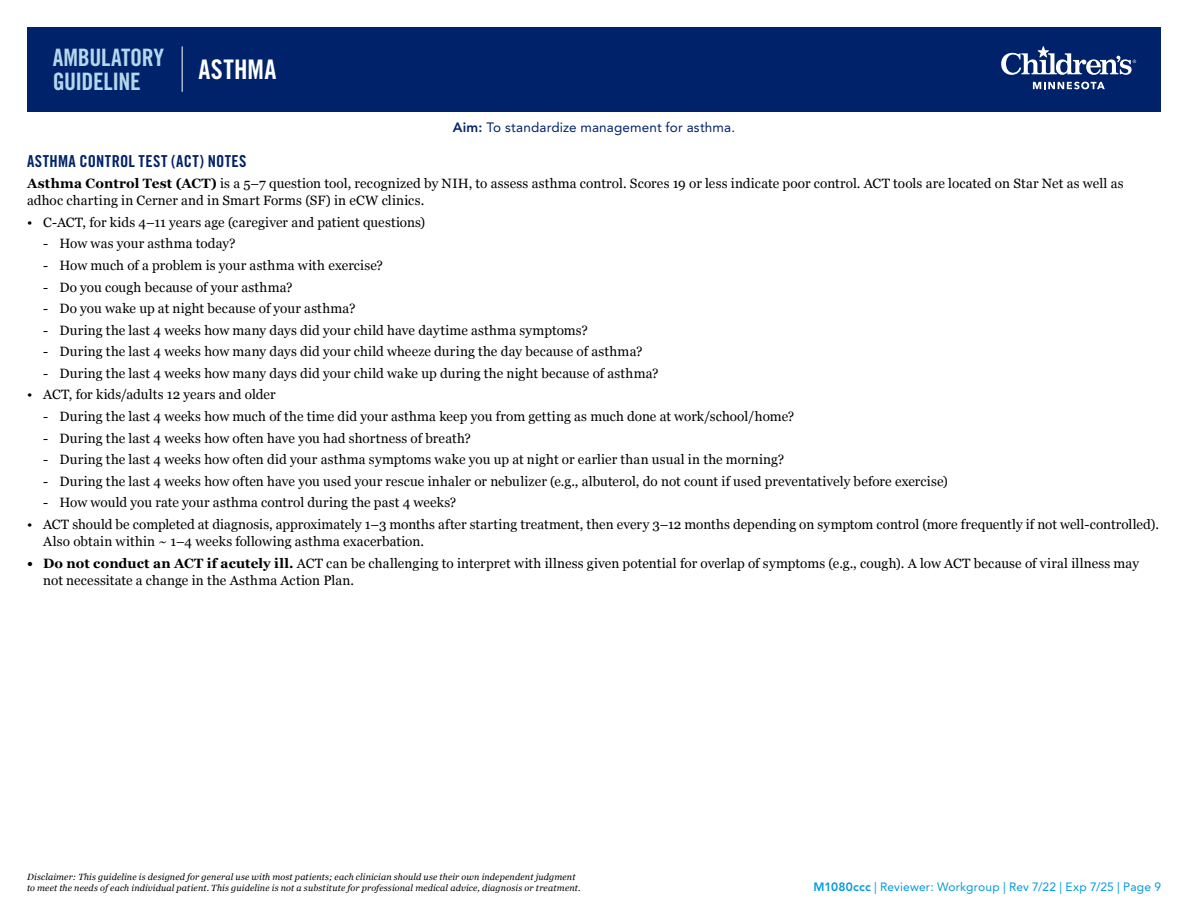
<style>
.page{position:relative;width:1188px;height:918px;background:#fff}
.page>*{position:absolute;margin:0;border:0;box-sizing:border-box;transform-origin:0 0}
.t1{font:27px "Trade Gothic LT Std Bd Cn 20";letter-spacing:.015em;color:#fff}
.t2{font:24px/24px "Trade Gothic LT Std Bd Cn 20";letter-spacing:-.02em;color:#b5d7eb}
.Dash_paragraph{font:16.5px "Trade Gothic LT Std Bd Cn 20";letter-spacing:.025em;color:#00226a}
.Dash_paragraph-2{font:13.5px/17.2px "Georgia";letter-spacing:.01em;color:#000}
.t3{font:13.5px "Avenir LT Std";letter-spacing:.01em;color:#00226a}
.t4{font:12px "Avenir LT Std";letter-spacing:.015em;color:#009ade}
.t5{font:italic 9px/10.8px "Georgia";letter-spacing:.015em;color:#000}
.s1{font-weight:800}
.s2{font-weight:700}
</style>
<div class="page">
<div style="left:27px;top:27px;width:1134px;height:84px;background:#00226a"></div>
<hr style="left:182px;top:46px;width:1px;height:46px;background:#fff">
<svg style="left:1033px;top:82px;width:72px;height:7px"></svg>
<svg style="left:1001px;top:46px;width:135px;height:29px"></svg>
<h2 class="t2" style="left:53px;top:45px;width:113px">AMBULATORY<br>GUIDELINE</h2>
<p class="t1" style="left:199px;top:53px;width:79px">ASTHMA</p>
<p class="t3" style="left:453px;top:120px;width:284px"><span class="s1">Aim:</span> To standardize management for asthma.</p>
<p class="Dash_paragraph" style="left:27px;top:151px;width:221px">ASTHMA CONTROL TEST (ACT) NOTES</p>
<p class="Dash_paragraph-2" style="left:27px;top:174px;width:1098px"><span class="s2">Asthma Control Test (ACT)</span> is a 5–7 question tool, recognized by NIH, to assess asthma control. Scores 19 or less indicate poor control. ACT tools are located on Star Net as well as adhoc charting in Cerner and in Smart Forms (SF) in eCW clinics.</p>
<p class="Dash_paragraph-2" style="left:27px;top:213px;width:400px">• C-ACT, for kids 4–11 years age (caregiver and patient questions)</p>
<p class="Dash_paragraph-2" style="left:43px;top:235px;width:194px">- How was your asthma today?</p>
<p class="Dash_paragraph-2" style="left:43px;top:256px;width:341px">- How much of a problem is your asthma with exercise?</p>
<p class="Dash_paragraph-2" style="left:43px;top:278px;width:251px">- Do you cough because of your asthma?</p>
<p class="Dash_paragraph-2" style="left:43px;top:299px;width:314px">- Do you wake up at night because of your asthma?</p>
<p class="Dash_paragraph-2" style="left:43px;top:321px;width:546px">- During the last 4 weeks how many days did your child have daytime asthma symptoms?</p>
<p class="Dash_paragraph-2" style="left:43px;top:342px;width:601px">- During the last 4 weeks how many days did your child wheeze during the day because of asthma?</p>
<p class="Dash_paragraph-2" style="left:43px;top:364px;width:617px">- During the last 4 weeks how many days did your child wake up during the night because of asthma?</p>
<p class="Dash_paragraph-2" style="left:27px;top:386px;width:250px">• ACT, for kids/adults 12 years and older</p>
<p class="Dash_paragraph-2" style="left:43px;top:407px;width:753px">- During the last 4 weeks how much of the time did your asthma keep you from getting as much done at work/school/home?</p>
<p class="Dash_paragraph-2" style="left:43px;top:429px;width:429px">- During the last 4 weeks how often have you had shortness of breath?</p>
<p class="Dash_paragraph-2" style="left:43px;top:450px;width:743px">- During the last 4 weeks how often did your asthma symptoms wake you up at night or earlier than usual in the morning?</p>
<p class="Dash_paragraph-2" style="left:43px;top:472px;width:906px">- During the last 4 weeks how often have you used your rescue inhaler or nebulizer (e.g., albuterol, do not count if used preventatively before exercise)</p>
<p class="Dash_paragraph-2" style="left:43px;top:493px;width:415px">- How would you rate your asthma control during the past 4 weeks?</p>
<p class="Dash_paragraph-2" style="left:43px;top:515px;width:1117px;text-indent:-16px">• ACT should be completed at diagnosis, approximately 1–3 months after starting treatment, then every 3–12 months depending on symptom control (more frequently if not well-controlled).<br>Also obtain within ~ 1–4 weeks following asthma exacerbation.</p>
<p class="Dash_paragraph-2" style="left:43px;top:554px;width:1097px;text-indent:-16px"><span class="s2">• Do not conduct an ACT if acutely ill.</span> ACT can be challenging to interpret with illness given potential for overlap of symptoms (e.g., cough). A low ACT because of viral illness may not necessitate a change in the Asthma Action Plan.</p>
<p class="t5" style="left:27px;top:871px;width:555px">Disclaimer: This guideline is designed for general use with most patients; each clinician should use their own independent judgment to meet the needs of each individual patient. This guideline is not a substitute for professional medical advice, diagnosis or treatment.</p>
<p class="t4" style="left:814px;top:880px;width:349px"><span class="s1">M1080ccc</span> | Reviewer: Workgroup | Rev 7/22 | Exp 7/25 | Page 9</p>
</div>
